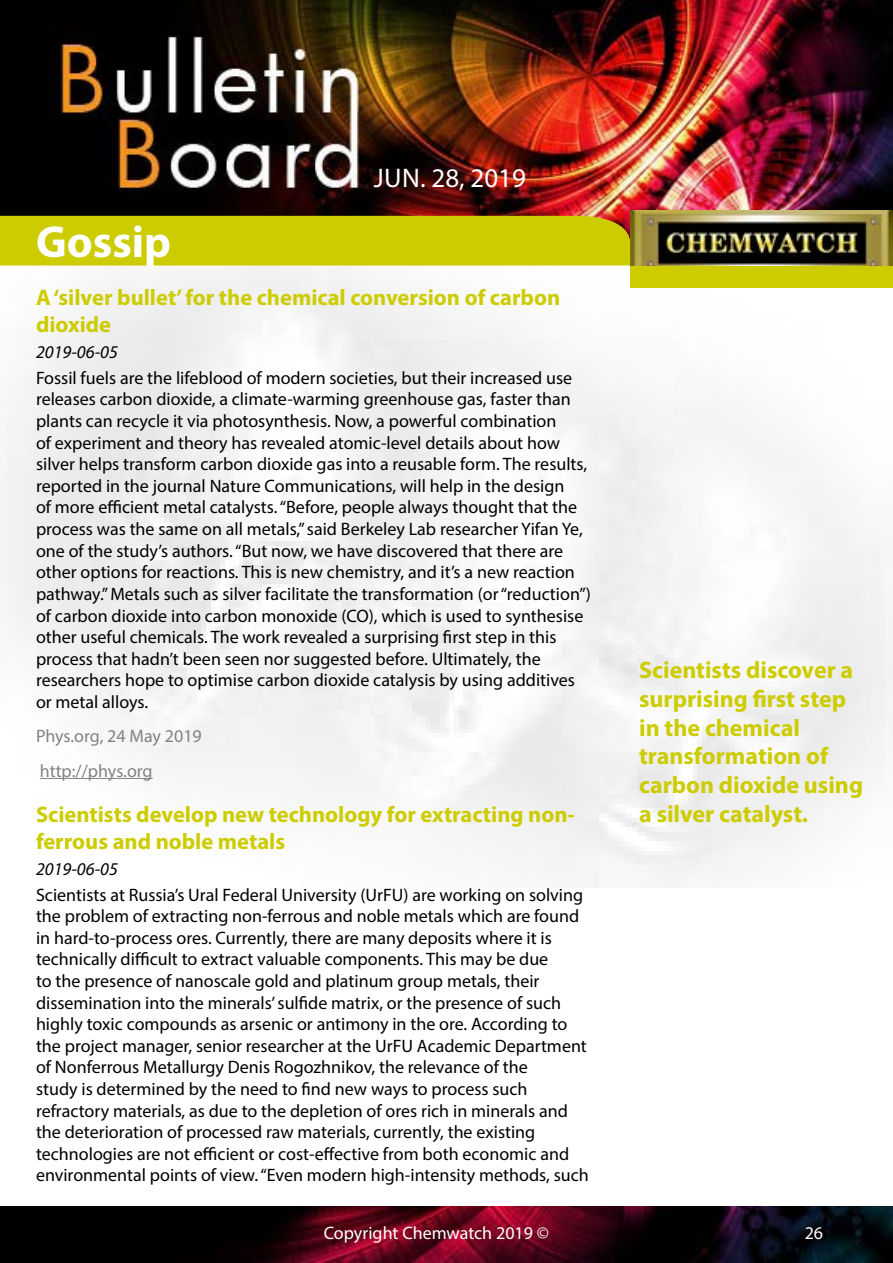
<style>
.page{position:relative;width:893px;height:1263px;background:#fff}
.page>*{position:absolute;margin:0;border:0;box-sizing:border-box;transform-origin:0 0}
.t1{font:700 45px "Myriad Pro";color:#fff}
.t2{font:27px "Myriad Pro";color:#fff}
.t3{font:700 24px/28.8px "Myriad Pro";color:#cc0}
.t4{font:700 22.5px/27px "Myriad Pro";color:#cc0}
.t5{font:18px/21.6px "Myriad Pro";color:#000}
.t6{font:18px/34.3px "Myriad Pro";color:#808285}
.t7{font:18px "Myriad Pro";color:#fff}
.t8{font:italic 18px "Myriad Pro";color:#000}
</style>
<div class="page">
<img style="left:0;top:0;width:893px;height:887px">
<img style="left:892px;top:288px;width:1px;height:599px">
<div style="left:630px;top:265px;width:263px;height:23px;background:#cc0"></div>
<img style="left:630px;top:210px;width:262px;height:56px">
<div style="left:0;top:216px;width:630px;height:50px;background:#cc0"></div>
<img style="left:0;top:1206px;width:893px;height:57px">
<hr style="left:40px;top:778px;width:113px;height:1px;background:#808285">
<h1 class="t1" style="left:36px;top:213px;width:137px">Gossip</h1>
<h2 class="t2" style="left:374px;top:161px;width:154px">Jun. 28, 2019</h2>
<p class="t4" style="left:36px;top:283px;width:526px">A ‘silver bullet’ for the chemical conversion of carbon dioxide</p>
<p class="t8" style="left:36px;top:341px;width:83px">2019-06-05</p>
<p class="t5" style="left:36px;top:367px;width:556px">Fossil fuels are the lifeblood of modern societies, but their increased use releases carbon dioxide, a climate-warming greenhouse gas, faster than plants can recycle it via photosynthesis. Now, a powerful combination<br>of experiment and theory has revealed atomic-level details about how silver helps transform carbon dioxide gas into a reusable form. The results, reported in the journal Nature Communications, will help in the design<br>of more efficient metal catalysts. “Before, people always thought that the process was the same on all metals,” said Berkeley Lab researcher Yifan Ye, one of the study’s authors. “But now, we have discovered that there are other options for reactions. This is new chemistry, and it’s a new reaction pathway.” Metals such as silver facilitate the transformation (or “reduction”) of carbon dioxide into carbon monoxide (CO), which is used to synthesise other useful chemicals. The work revealed a surprising first step in this process that hadn’t been seen nor suggested before. Ultimately, the researchers hope to optimise carbon dioxide catalysis by using additives or metal alloys.</p>
<p class="t6" style="left:36px;top:719px;width:167px">Phys.org, 24 May 2019 http://phys.org</p>
<p class="t4" style="left:36px;top:800px;width:540px">Scientists develop new technology for extracting non&shy;ferrous and noble metals</p>
<p class="t8" style="left:36px;top:857px;width:83px">2019-06-05</p>
<p class="t5" style="left:36px;top:883px;width:554px">Scientists at Russia’s Ural Federal University (UrFU) are working on solving the problem of extracting non-ferrous and noble metals which are found in hard-to-process ores. Currently, there are many deposits where it is technically difficult to extract valuable components. This may be due<br>to the presence of nanoscale gold and platinum group metals, their dissemination into the minerals’ sulfide matrix, or the presence of such highly toxic compounds as arsenic or antimony in the ore. According to the project manager, senior researcher at the UrFU Academic Department of Nonferrous Metallurgy Denis Rogozhnikov, the relevance of the<br>study is determined by the need to find new ways to process such refractory materials, as due to the depletion of ores rich in minerals and the deterioration of processed raw materials, currently, the existing technologies are not efficient or cost-effective from both economic and environmental points of view. “Even modern high-intensity methods, such</p>
<h3 class="t3" style="left:639px;top:655px;width:225px">Scientists discover a surprising first step in the chemical transformation of carbon dioxide using a silver catalyst.</h3>
<p class="t7" style="left:324px;top:1222px;width:227px">Copyright Chemwatch 2019 ©</p>
<p class="t7" style="left:805px;top:1222px;width:20px">26</p>
</div>
